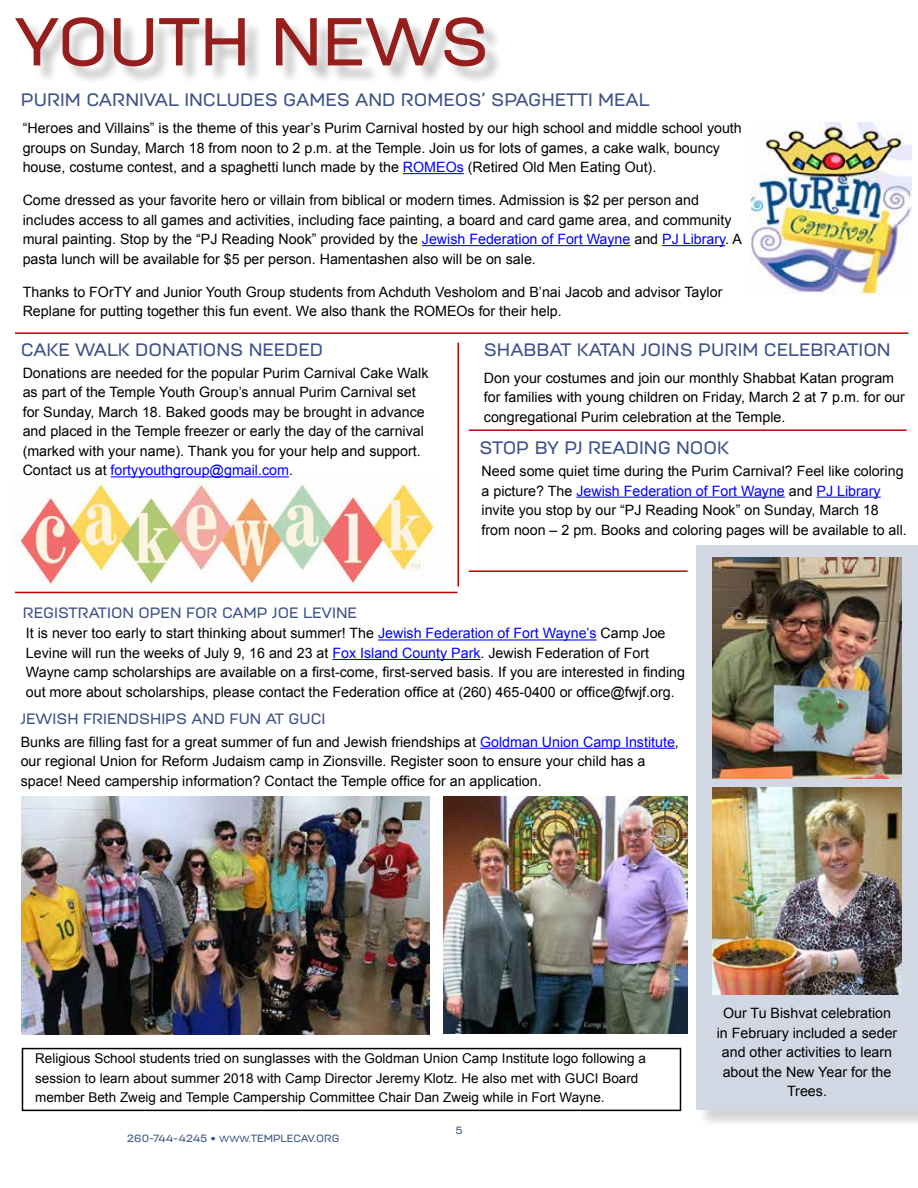
<style>
.page{position:relative;width:918px;height:1188px;background:#fff}
.page>*{position:absolute;margin:0;border:0;box-sizing:border-box;transform-origin:0 0}
.t1{font:500 67.5px "Moderna Unicase";color:#961f1e}
.t2{font:500 18px "Moderna Unicase";color:#3d5387}
.t3{font:500 15px "Moderna Unicase";color:#3d5387}
.t4{font:14.25px/19.5px "Arial";color:#000}
.t5{font:13.5px/19.5px "Arial";color:#000}
.t6{font:500 10.5px "Moderna Unicase";color:#3c5586}
.s1{color:#00f}
.s2{font-size:9px}
</style>
<div class="page">
<img style="left:13px;top:479px;width:425px;height:112px">
<div style="left:698px;top:548px;width:220px;height:580px;background:#000;opacity:.75"></div>
<div style="left:696px;top:545px;width:222px;height:565px;background:#d2d8e3"></div>
<div style="left:19px;top:20px;width:485px;height:65px;background:#000;opacity:.25"></div>
<hr style="left:15px;top:332px;width:893px;height:2px;background:#c00000">
<hr style="left:111px;top:476px;width:178px;height:1px;background:#00f">
<hr style="left:458px;top:342px;width:1px;height:244px;background:#c00000">
<hr style="left:403px;top:173px;width:61px;height:1px;background:#00f">
<hr style="left:422px;top:245px;width:208px;height:1px;background:#00f">
<hr style="left:662px;top:245px;width:63px;height:1px;background:#00f">
<hr style="left:469px;top:429px;width:438px;height:2px;background:#c00000">
<img style="left:750px;top:123px;width:161px;height:171px">
<hr style="left:378px;top:639px;width:219px;height:2px;background:#00f">
<hr style="left:332px;top:659px;width:149px;height:1px;background:#00f">
<hr style="left:15px;top:592px;width:442px;height:1px;background:#c00000">
<img style="left:713px;top:558px;width:189px;height:220px">
<hr style="left:469px;top:570px;width:219px;height:2px;background:#c00000">
<hr style="left:480px;top:748px;width:195px;height:1px;background:#00f">
<hr style="left:576px;top:497px;width:209px;height:1px;background:#00f">
<hr style="left:817px;top:497px;width:64px;height:1px;background:#00f">
<div style="left:22px;top:1048px;width:659px;height:63px;border:2px solid #000"></div>
<img style="left:444px;top:796px;width:244px;height:238px">
<img style="left:22px;top:797px;width:408px;height:237px">
<img style="left:713px;top:788px;width:189px;height:206px">
<h1 class="t1" style="left:14px;top:-10px;width:476px">YOUTH NEWS</h1>
<p class="t2" style="left:21px;top:86px;width:630px">PURIM CARNIVAL INCLUDES GAMES AND ROMEOS’ SPAGHETTI MEAL</p>
<p class="t4" style="left:23px;top:119px;width:721px">“Heroes and Villains” is the theme of this year’s Purim Carnival hosted by our high school and middle school youth groups on Sunday, March 18 from noon to 2 p.m. at the Temple. Join us for lots of games, a cake walk, bouncy house, costume contest, and a spaghetti lunch made by the <span class="s1">ROMEOs</span> (Retired Old Men Eating Out).</p>
<p class="t4" style="left:23px;top:191px;width:721px">Come dressed as your favorite hero or villain from biblical or modern times. Admission is $2 per person and includes access to all games and activities, including face painting, a board and card game area, and community mural painting. Stop by the “PJ Reading Nook” provided by the <span class="s1">Jewish Federation of Fort Wayne</span> and <span class="s1">PJ Library</span>. A pasta lunch will be available for $5 per person. Hamentashen also will be on sale.</p>
<p class="t4" style="left:23px;top:282px;width:701px">Thanks to FOrTY and Junior Youth Group students from Achduth Vesholom and B’nai Jacob and advisor Taylor<br>Replane for putting together this fun event. We also thank the ROMEOs for their help.</p>
<p class="t2" style="left:21px;top:336px;width:304px">CAKE WALK DONATIONS NEEDED</p>
<p class="t4" style="left:23px;top:363px;width:407px">Donations are needed for the popular Purim Carnival Cake Walk as part of the Temple Youth Group’s annual Purim Carnival set for Sunday, March 18. Baked goods may be brought in advance and placed in the Temple freezer or early the day of the carnival (marked with your name). Thank you for your help and support.<br>Contact us at <span class="s1">fortyyouthgroup@gmail.com</span>.</p>
<p class="t4" style="left:484px;top:368px;width:423px">Don your costumes and join our monthly Shabbat Katan program for families with young children on Friday, March 2 at 7 p.m. for our congregational Purim celebration at the Temple.</p>
<p class="t2" style="left:484px;top:336px;width:408px">SHABBAT KATAN JOINS PURIM CELEBRATION</p>
<p class="t2" style="left:480px;top:434px;width:251px">STOP BY PJ READING NOOK</p>
<p class="t4" style="left:482px;top:462px;width:427px">Need some quiet time during the Purim Carnival? Feel like coloring a picture? The <span class="s1">Jewish Federation of Fort Wayne</span> and <span class="s1">PJ Library </span>invite you stop by our “PJ Reading Nook” on Sunday, March 18 from noon – 2 pm. Books and coloring pages will be available to all.</p>
<p class="t3" style="left:23px;top:601px;width:336px">REGISTRATION OPEN FOR CAMP JOE LEVINE</p>
<p class="t4" style="left:26px;top:624px;width:661px">It is never too early to start thinking about summer! The <span class="s1">Jewish Federation of Fort Wayne’s</span> Camp Joe Levine will run the weeks of July 9, 16 and 23 at <span class="s1">Fox Island County Park</span>. Jewish Federation of Fort Wayne camp scholarships are available on a first-come, first-served basis. If you are interested in finding out more about scholarships, please contact the Federation office at (260) 465-0400 or office@fwjf.org.</p>
<p class="t4" style="left:21px;top:732px;width:660px">Bunks are filling fast for a great summer of fun and Jewish friendships at <span class="s1">Goldman Union Camp Institute</span>, our regional Union for Reform Judaism camp in Zionsville. Register soon to ensure your child has a space! Need campership information? Contact the Temple office for an application.</p>
<p class="t3" style="left:21px;top:707px;width:306px">JEWISH FRIENDSHIPS AND FUN AT GUCI</p>
<p class="t5" style="left:35px;top:1049px;width:612px">Religious School students tried on sunglasses with the Goldman Union Camp Institute logo following a session to learn about summer 2018 with Camp Director Jeremy Klotz. He also met with GUCI Board member Beth Zweig and Temple Campership Committee Chair Dan Zweig while in Fort Wayne.</p>
<p class="t6" style="left:127px;top:1130px;width:214px">260-744-4245 • <span class="s2">WWW.</span>TEMPLECAV.ORG</p>
<p class="t6" style="left:455px;top:1122px;width:9px">5</p>
<p class="t4" style="left:717px;top:1004px;width:182px;text-align:center">Our Tu Bishvat celebration in February included a seder and other activities to learn about the New Year for the<br>Trees.</p>
</div>
